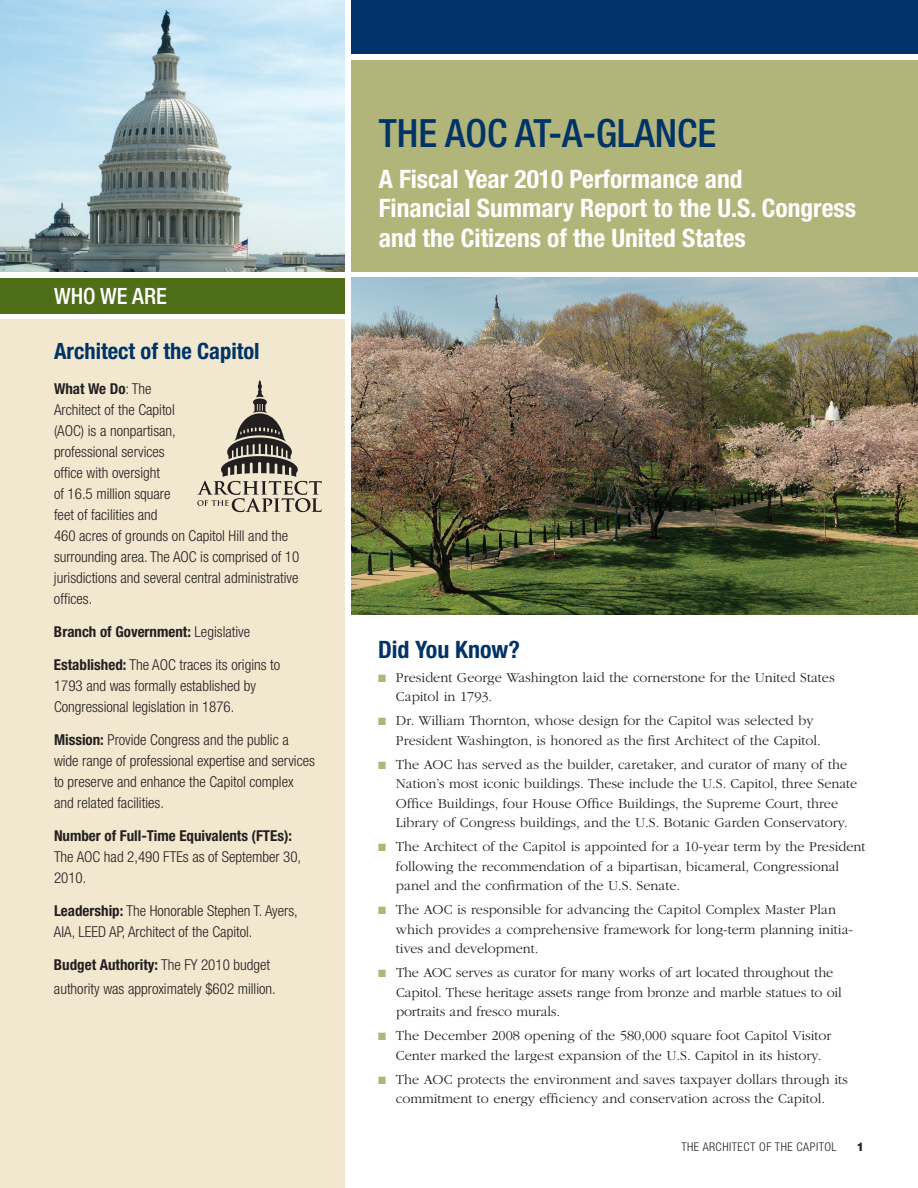
<style>
.page{position:relative;width:918px;height:1188px;background:#fff}
.page>*{position:absolute;margin:0;border:0;box-sizing:border-box;transform-origin:0 0}
.t1{font:500 condensed 39px "Helvetica Neue";color:#003367}
.t2{font:700 condensed 25.5px/30px "Helvetica Neue";color:#fff}
.t3{font:700 condensed 24px "Helvetica Neue";color:#003367}
.t4{font:700 condensed 22.5px "Helvetica Neue";color:#003367}
.t5{font:500 condensed 22.5px "Helvetica Neue";color:#fff}
.t6{font:300 condensed 15px/21px "Helvetica Neue";color:#231f20}
.t7{font:700 condensed 15px "Helvetica Neue";color:#231f20}
.t8{font:300 14.25px/19.5px "ITC Garamond Std";color:#231f20}
.t9{font:300 condensed 12px "Helvetica Neue";letter-spacing:.04em;color:#231f20}
.t10{font:800 12px "Helvetica Neue";color:#231f20}
.s1{font-weight:700}
.s2{font-weight:300}
.s3{color:#b1b579}
</style>
<div class="page">
<div style="left:0;top:320px;width:345px;height:868px;background:#f2e8d0"></div>
<img style="left:0;top:0;width:345px;height:272px">
<div style="left:0;top:278px;width:345px;height:36px;background:#4e6e17"></div>
<svg style="left:197px;top:380px;width:125px;height:132px"></svg>
<div style="left:351px;top:60px;width:567px;height:212px;background:#b1b579"></div>
<div style="left:351px;top:0;width:567px;height:54px;background:#003367"></div>
<img style="left:351px;top:278px;width:567px;height:337px">
<h3 class="t5" style="left:54px;top:283px;width:114px">WHO WE ARE</h3>
<h3 class="t4" style="left:54px;top:338px;width:207px">Architect of the Capitol</h3>
<p class="t6" style="left:54px;top:378px;width:236px"><span class="s1">What We Do</span>: The<br>Architect of the Capitol<br>(AOC) is a nonpartisan,<br>professional services<br>office with oversight<br>of 16.5 million square<br>feet of facilities and<br>460 acres of grounds on Capitol Hill and the surrounding area. The AOC</p>
<p class="t6" style="left:54px;top:546px;width:247px;text-align:justify;text-indent:146px">is comprised of 10 jurisdictions and several central administrative offices.</p>
<p class="t7" style="left:54px;top:623px;width:198px">Branch of Government: <span class="s2">Legislative</span></p>
<p class="t7" style="left:54px;top:656px;width:107px">Established: <span class="s2">The AOC</span></p>
<p class="t6" style="left:54px;top:654px;width:228px;text-indent:125px">traces its origins to<br>1793 and was formally established by<br>Congressional legislation in 1876.</p>
<p class="t6" style="left:54px;top:729px;width:263px"><span class="s1">Mission:</span> Provide Congress and the public a wide range of professional expertise and services to preserve and enhance the Capitol complex and related facilities.</p>
<p class="t7" style="left:54px;top:827px;width:240px">Number of Full-Time Equivalents (FTEs):</p>
<p class="t6" style="left:54px;top:846px;width:32px">The AOC</p>
<p class="t6" style="left:104px;top:846px;width:199px">had 2,490 FTEs as of September 30,</p>
<p class="t6" style="left:54px;top:867px;width:34px">2010.</p>
<p class="t6" style="left:54px;top:900px;width:245px"><span class="s1">Leadership:</span> The Honorable Stephen T. Ayers,<br>AIA, LEED AP, Architect of the Capitol.</p>
<p class="t6" style="left:54px;top:953px;width:223px;line-height:24px"><span class="s1">Budget Authority:</span> The FY 2010 budget authority was approximately $602 million.</p>
<h1 class="t1" style="left:379px;top:110px;width:339px">THE AOC AT-A-GLANCE</h1>
<h2 class="t2" style="left:379px;top:163px;width:479px">A Fiscal Year 2010 Performance and<br>Financial Summary Report to the U.S. Congress and the Citizens of the United States</h2>
<h3 class="t3" style="left:378px;top:635px;width:143px">Did You Know?</h3>
<p class="t8" style="left:396px;top:668px;width:440px;text-indent:-18px"><span class="s3">■</span> President George Washington laid the cornerstone for the United States<br>Capitol in 1793.</p>
<p class="t8" style="left:396px;top:711px;width:426px;text-indent:-18px"><span class="s3">■</span> Dr. William Thornton, whose design for the Capitol was selected by<br>President Washington, is honored as the first Architect of the Capitol.</p>
<p class="t8" style="left:396px;top:755px;width:463px;text-indent:-18px"><span class="s3">■</span> The AOC has served as the builder, caretaker, and curator of many of the Nation’s most iconic buildings. These include the U.S. Capitol, three Senate Office Buildings, four House Office Buildings, the Supreme Court, three Library of Congress buildings, and the U.S. Botanic Garden Conservatory.</p>
<p class="t8" style="left:396px;top:837px;width:471px;text-indent:-18px"><span class="s3">■</span> The Architect of the Capitol is appointed for a 10-year term by the President following the recommendation of a bipartisan, bicameral, Congressional panel and the confirmation of the U.S. Senate.</p>
<p class="t8" style="left:396px;top:900px;width:459px;text-indent:-18px"><span class="s3">■</span> The AOC is responsible for advancing the Capitol Complex Master Plan which provides a comprehensive framework for long-term planning initia&shy;tives and development.</p>
<p class="t8" style="left:396px;top:963px;width:447px;text-indent:-18px"><span class="s3">■</span> The AOC serves as curator for many works of art located throughout the<br>Capitol. These heritage assets range from bronze and marble statues to oil portraits and fresco murals.</p>
<p class="t8" style="left:378px;top:1026px;width:455px;text-align:center"><span class="s3">■</span> The December 2008 opening of the 580,000 square foot Capitol Visitor<br>Center marked the largest expansion of the U.S. Capitol in its history.</p>
<p class="t8" style="left:378px;top:1070px;width:471px;text-align:center"><span class="s3">■</span> The AOC protects the environment and saves taxpayer dollars through its commitment to energy efficiency and conservation across the Capitol.</p>
<p class="t9" style="left:681px;top:1140px;width:157px">the architect of the capitol</p>
<p class="t10" style="left:856px;top:1140px;width:9px">1</p>
</div>
